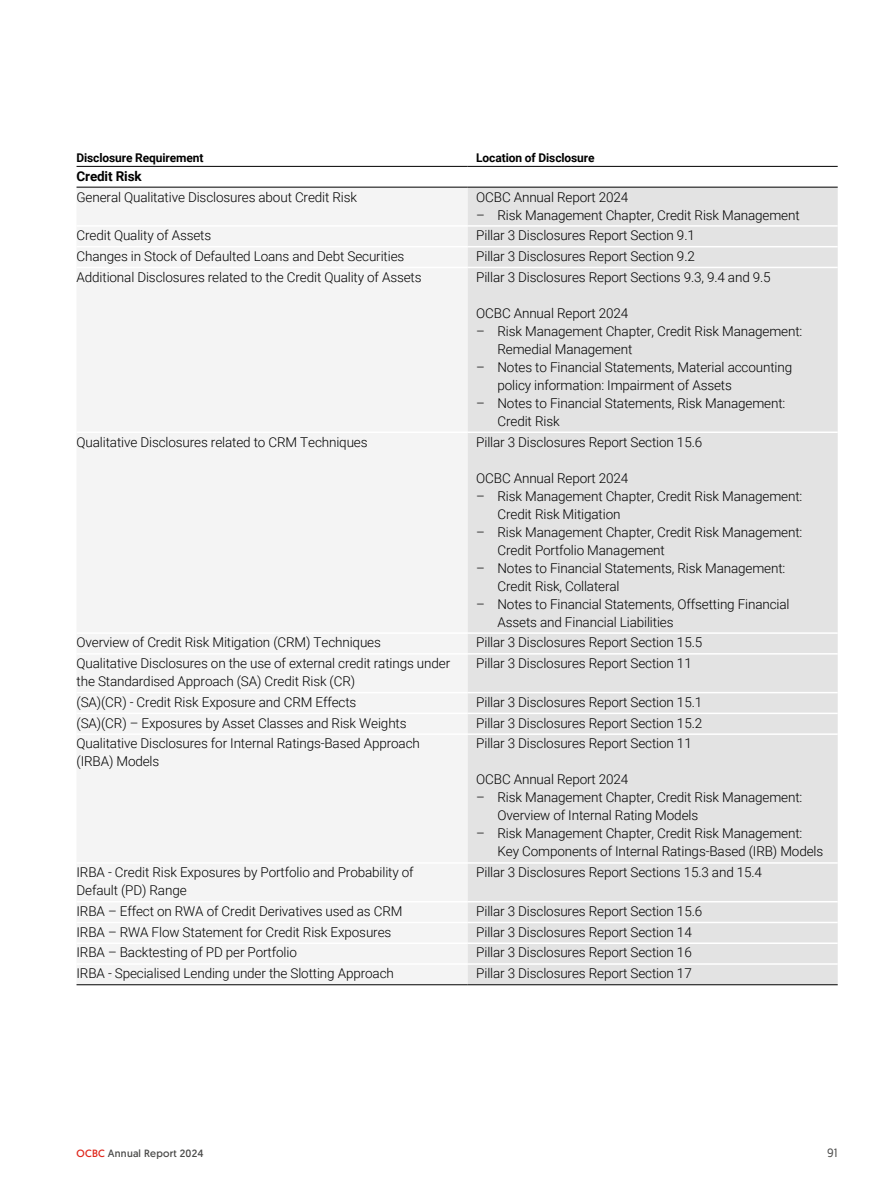
<style>
.page{position:relative;width:893px;height:1191px;background:#fff}
.page>*{position:absolute;margin:0;border:0;box-sizing:border-box;transform-origin:0 0}
.t1{font:300 13.5px/18px "Roboto";letter-spacing:-.01em;color:#000}
.t2{font:700 13.5px "Roboto";letter-spacing:-.01em;color:#000}
.t3{font:700 12px "Roboto";letter-spacing:-.01em;color:#000}
.t4{font:12px "Geomanist";color:#4a4a49}
.t5{font:10.5px "Geomanist";letter-spacing:.02em;color:#4a4a49}
.s1{color:#df271c}
</style>
<div class="page">
<div style="left:77px;top:188px;width:391px;height:796px;background:#f4f4f4"></div>
<div style="left:468px;top:188px;width:370px;height:796px;background:#e3e3e3"></div>
<hr style="left:77px;top:225px;width:391px;height:2px;background:#fff">
<hr style="left:468px;top:225px;width:370px;height:2px;background:#fff">
<hr style="left:77px;top:246px;width:391px;height:1px;background:#fff">
<hr style="left:468px;top:246px;width:370px;height:1px;background:#fff">
<hr style="left:77px;top:267px;width:391px;height:1px;background:#fff">
<hr style="left:468px;top:267px;width:370px;height:1px;background:#fff">
<hr style="left:77px;top:632px;width:391px;height:2px;background:#fff">
<hr style="left:77px;top:653px;width:391px;height:1px;background:#fff">
<hr style="left:468px;top:653px;width:370px;height:1px;background:#fff">
<hr style="left:77px;top:692px;width:391px;height:1px;background:#fff">
<hr style="left:468px;top:692px;width:370px;height:1px;background:#fff">
<hr style="left:77px;top:712px;width:391px;height:2px;background:#fff">
<hr style="left:468px;top:712px;width:370px;height:2px;background:#fff">
<hr style="left:77px;top:733px;width:391px;height:2px;background:#fff">
<hr style="left:468px;top:733px;width:370px;height:2px;background:#fff">
<hr style="left:77px;top:862px;width:391px;height:1px;background:#fff">
<hr style="left:468px;top:862px;width:370px;height:1px;background:#fff">
<hr style="left:77px;top:901px;width:391px;height:1px;background:#fff">
<hr style="left:468px;top:901px;width:370px;height:1px;background:#fff">
<hr style="left:77px;top:921px;width:391px;height:2px;background:#fff">
<hr style="left:468px;top:921px;width:370px;height:2px;background:#fff">
<hr style="left:77px;top:942px;width:391px;height:2px;background:#fff">
<hr style="left:468px;top:942px;width:370px;height:2px;background:#fff">
<hr style="left:77px;top:963px;width:391px;height:1px;background:#fff">
<hr style="left:468px;top:963px;width:370px;height:1px;background:#fff">
<hr style="left:77px;top:431px;width:391px;height:2px;background:#fff">
<hr style="left:468px;top:431px;width:370px;height:2px;background:#fff">
<hr style="left:468px;top:632px;width:370px;height:2px;background:#fff">
<hr style="left:77px;top:166px;width:391px;height:1px;background:#000">
<hr style="left:468px;top:166px;width:370px;height:1px;background:#000">
<hr style="left:77px;top:187px;width:391px;height:1px;background:#000">
<hr style="left:468px;top:187px;width:370px;height:1px;background:#000">
<hr style="left:77px;top:984px;width:391px;height:1px;background:#000">
<hr style="left:468px;top:984px;width:370px;height:1px;background:#000">
<p class="t3" style="left:77px;top:149px;width:128px">Disclosure Requirement</p>
<p class="t3" style="left:476px;top:149px;width:120px">Location of Disclosure</p>
<p class="t2" style="left:77px;top:166px;width:67px">Credit Risk</p>
<p class="t1" style="left:77px;top:187px;width:282px">General Qualitative Disclosures about Credit Risk</p>
<p class="t1" style="left:476px;top:187px;width:154px">OCBC Annual Report 2024</p>
<p class="t1" style="left:476px;top:205px;width:325px">– Risk Management Chapter, Credit Risk Management</p>
<p class="t1" style="left:77px;top:226px;width:136px">Credit Quality of Assets</p>
<p class="t1" style="left:476px;top:226px;width:220px">Pillar 3 Disclosures Report Section 9.1</p>
<p class="t1" style="left:77px;top:247px;width:329px">Changes in Stock of Defaulted Loans and Debt Securities</p>
<p class="t1" style="left:476px;top:247px;width:220px">Pillar 3 Disclosures Report Section 9.2</p>
<p class="t1" style="left:77px;top:267px;width:347px">Additional Disclosures related to the Credit Quality of Assets</p>
<p class="t1" style="left:476px;top:267px;width:296px">Pillar 3 Disclosures Report Sections 9.3, 9.4 and 9.5</p>
<p class="t1" style="left:476px;top:303px;width:154px">OCBC Annual Report 2024</p>
<p class="t1" style="left:497px;top:321px;width:306px;text-indent:-21px">– Risk Management Chapter, Credit Risk Management:<br>Remedial Management</p>
<p class="t1" style="left:497px;top:357px;width:296px;text-indent:-21px">– Notes to Financial Statements, Material accounting policy information: Impairment of Assets</p>
<p class="t1" style="left:497px;top:393px;width:289px;text-indent:-21px">– Notes to Financial Statements, Risk Management:<br>Credit Risk</p>
<p class="t1" style="left:77px;top:432px;width:293px">Qualitative Disclosures related to CRM Techniques</p>
<p class="t1" style="left:476px;top:432px;width:227px">Pillar 3 Disclosures Report Section 15.6</p>
<p class="t1" style="left:476px;top:468px;width:154px">OCBC Annual Report 2024</p>
<p class="t1" style="left:497px;top:486px;width:306px;text-indent:-21px">– Risk Management Chapter, Credit Risk Management:<br>Credit Risk Mitigation</p>
<p class="t1" style="left:497px;top:522px;width:306px;text-indent:-21px">– Risk Management Chapter, Credit Risk Management:<br>Credit Portfolio Management</p>
<p class="t1" style="left:497px;top:558px;width:289px;text-indent:-21px">– Notes to Financial Statements, Risk Management:<br>Credit Risk, Collateral</p>
<p class="t1" style="left:497px;top:594px;width:294px;text-indent:-21px">– Notes to Financial Statements, Offsetting Financial<br>Assets and Financial Liabilities</p>
<p class="t1" style="left:77px;top:633px;width:306px">Overview of Credit Risk Mitigation (CRM) Techniques</p>
<p class="t1" style="left:476px;top:633px;width:227px">Pillar 3 Disclosures Report Section 15.5</p>
<p class="t1" style="left:77px;top:654px;width:375px">Qualitative Disclosures on the use of external credit ratings under the Standardised Approach (SA) Credit Risk (CR)</p>
<p class="t1" style="left:476px;top:654px;width:217px">Pillar 3 Disclosures Report Section 11</p>
<p class="t1" style="left:77px;top:692px;width:281px">(SA)(CR) - Credit Risk Exposure and CRM Effects</p>
<p class="t1" style="left:476px;top:692px;width:227px">Pillar 3 Disclosures Report Section 15.1</p>
<p class="t1" style="left:77px;top:713px;width:332px">(SA)(CR) – Exposures by Asset Classes and Risk Weights</p>
<p class="t1" style="left:476px;top:713px;width:227px">Pillar 3 Disclosures Report Section 15.2</p>
<p class="t1" style="left:77px;top:734px;width:345px">Qualitative Disclosures for Internal Ratings-Based Approach (IRBA) Models</p>
<p class="t1" style="left:476px;top:734px;width:217px">Pillar 3 Disclosures Report Section 11</p>
<p class="t1" style="left:476px;top:770px;width:154px">OCBC Annual Report 2024</p>
<p class="t1" style="left:497px;top:788px;width:306px;text-indent:-21px">– Risk Management Chapter, Credit Risk Management:<br>Overview of Internal Rating Models</p>
<p class="t1" style="left:497px;top:824px;width:327px;text-indent:-21px">– Risk Management Chapter, Credit Risk Management:<br>Key Components of Internal Ratings-Based (IRB) Models</p>
<p class="t1" style="left:77px;top:863px;width:339px">IRBA - Credit Risk Exposures by Portfolio and Probability of<br>Default (PD) Range</p>
<p class="t1" style="left:476px;top:863px;width:287px">Pillar 3 Disclosures Report Sections 15.3 and 15.4</p>
<p class="t1" style="left:77px;top:901px;width:328px">IRBA – Effect on RWA of Credit Derivatives used as CRM</p>
<p class="t1" style="left:476px;top:901px;width:227px">Pillar 3 Disclosures Report Section 15.6</p>
<p class="t1" style="left:77px;top:922px;width:316px">IRBA – RWA Flow Statement for Credit Risk Exposures</p>
<p class="t1" style="left:476px;top:922px;width:217px">Pillar 3 Disclosures Report Section 14</p>
<p class="t1" style="left:77px;top:943px;width:222px">IRBA – Backtesting of PD per Portfolio</p>
<p class="t1" style="left:476px;top:943px;width:217px">Pillar 3 Disclosures Report Section 16</p>
<p class="t1" style="left:77px;top:964px;width:319px">IRBA - Specialised Lending under the Slotting Approach</p>
<p class="t1" style="left:476px;top:964px;width:217px">Pillar 3 Disclosures Report Section 17</p>
<p class="t5" style="left:77px;top:1146px;width:128px"><span class="s1">OCBC</span> Annual Report 2024</p>
<p class="t4" style="left:827px;top:1145px;width:12px">91</p>
</div>
